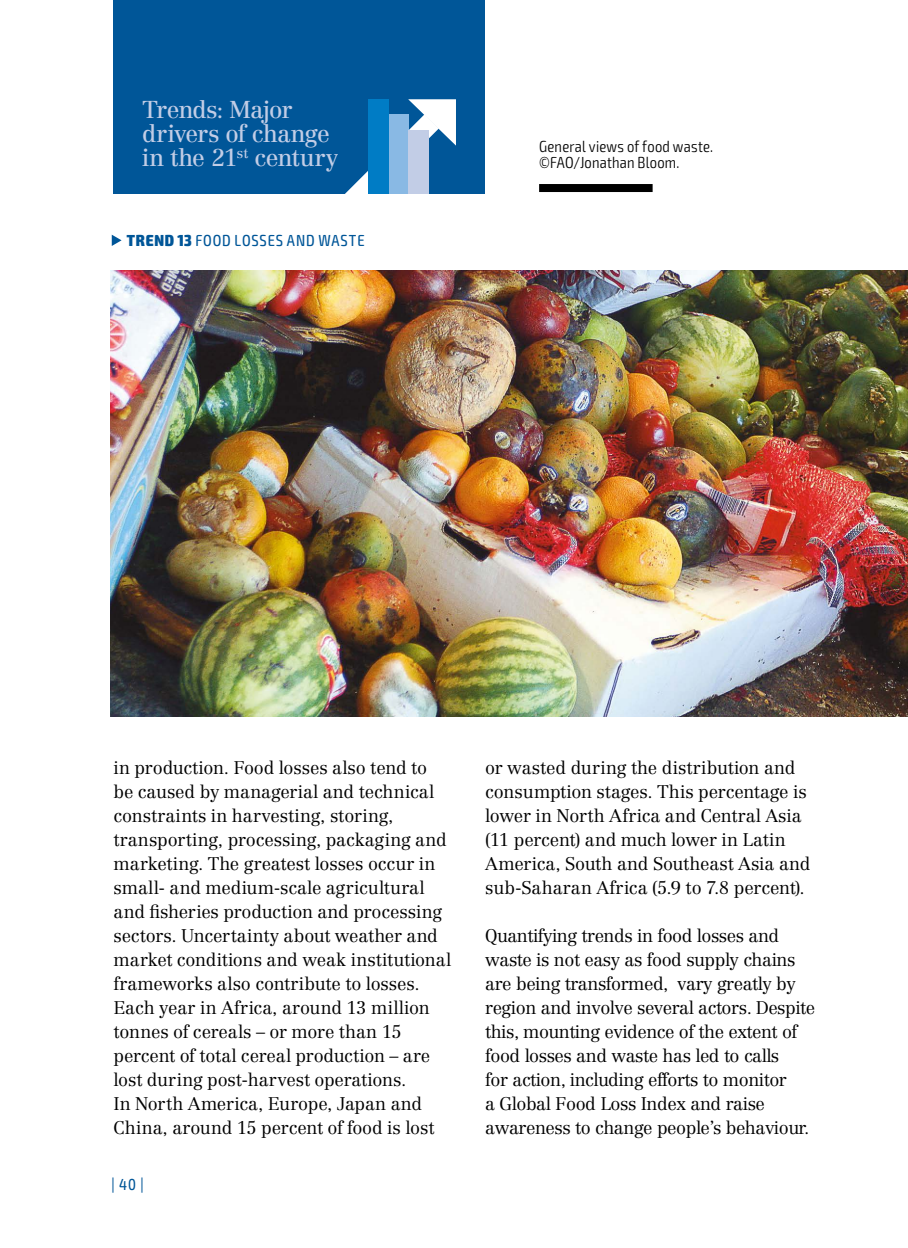
<style>
.page{position:relative;width:908px;height:1248px;background:#fff}
.page>*{position:absolute;margin:0;border:0;box-sizing:border-box;transform-origin:0 0}
.t1{font:24px/24px "Centennial LT Std";letter-spacing:-.03em;color:#c2cde6}
.t2{font:300 18px/24px "Centennial LT Std";letter-spacing:-.015em;color:#000}
.t3{font:300 condensed 16px/16px "Exo 2";letter-spacing:.015em;color:#000}
.t4{font:condensed 16px "Exo 2";letter-spacing:.05em;color:#005698}
.s1{font-weight:900}
</style>
<div class="page">
<div style="left:113px;top:0;width:372px;height:194px;background:#005698"></div>
<svg style="left:345px;top:99px;width:111px;height:95px"></svg>
<div style="left:388px;top:114px;width:20px;height:80px;background:#89b9e4"></div>
<div style="left:368px;top:99px;width:20px;height:95px;background:#007cc5"></div>
<div style="left:408px;top:130px;width:20px;height:64px;background:#c2cde6"></div>
<div style="left:539px;top:184px;width:113px;height:8px;background:#000"></div>
<img style="left:110px;top:270px;width:797px;height:446px">
<svg style="left:112px;top:235px;width:9px;height:11px"></svg>
<h1 class="t1" style="left:142px;top:98px;width:197px">Trends: Major drivers of change in the 21<sup>st</sup> century</h1>
<p class="t4" style="left:127px;top:231px;width:239px"><span class="s1">TREND 13</span> FOOD LOSSES AND WASTE</p>
<p class="t3" style="left:539px;top:139px;width:175px">General views of food waste. ©FAO/Jonathan Bloom.</p>
<p class="t2" style="left:113px;top:756px;width:339px">in production. Food losses also tend to be caused by managerial and technical constraints in harvesting, storing, transporting, processing, packaging and marketing. The greatest losses occur in small- and medium-scale agricultural and fisheries production and processing sectors. Uncertainty about weather and market conditions and weak institutional frameworks also contribute to losses.<br>Each year in Africa, around 13 million tonnes of cereals – or more than 15 percent of total cereal production – are lost during post-harvest operations.<br>In North America, Europe, Japan and China, around 15 percent of food is lost</p>
<p class="t2" style="left:485px;top:756px;width:327px">or wasted during the distribution and consumption stages. This percentage is lower in North Africa and Central Asia (11 percent) and much lower in Latin America, South and Southeast Asia and sub-Saharan Africa (5.9 to 7.8 percent).</p>
<p class="t2" style="left:485px;top:923px;width:331px">Quantifying trends in food losses and waste is not easy as food supply chains are being transformed, vary greatly by region and involve several actors. Despite this, mounting evidence of the extent of food losses and waste has led to calls<br>for action, including efforts to monitor<br>a Global Food Loss Index and raise awareness to change people’s behaviour.</p>
<p class="t4" style="left:111px;top:1174px;width:34px">|40|</p>
</div>
